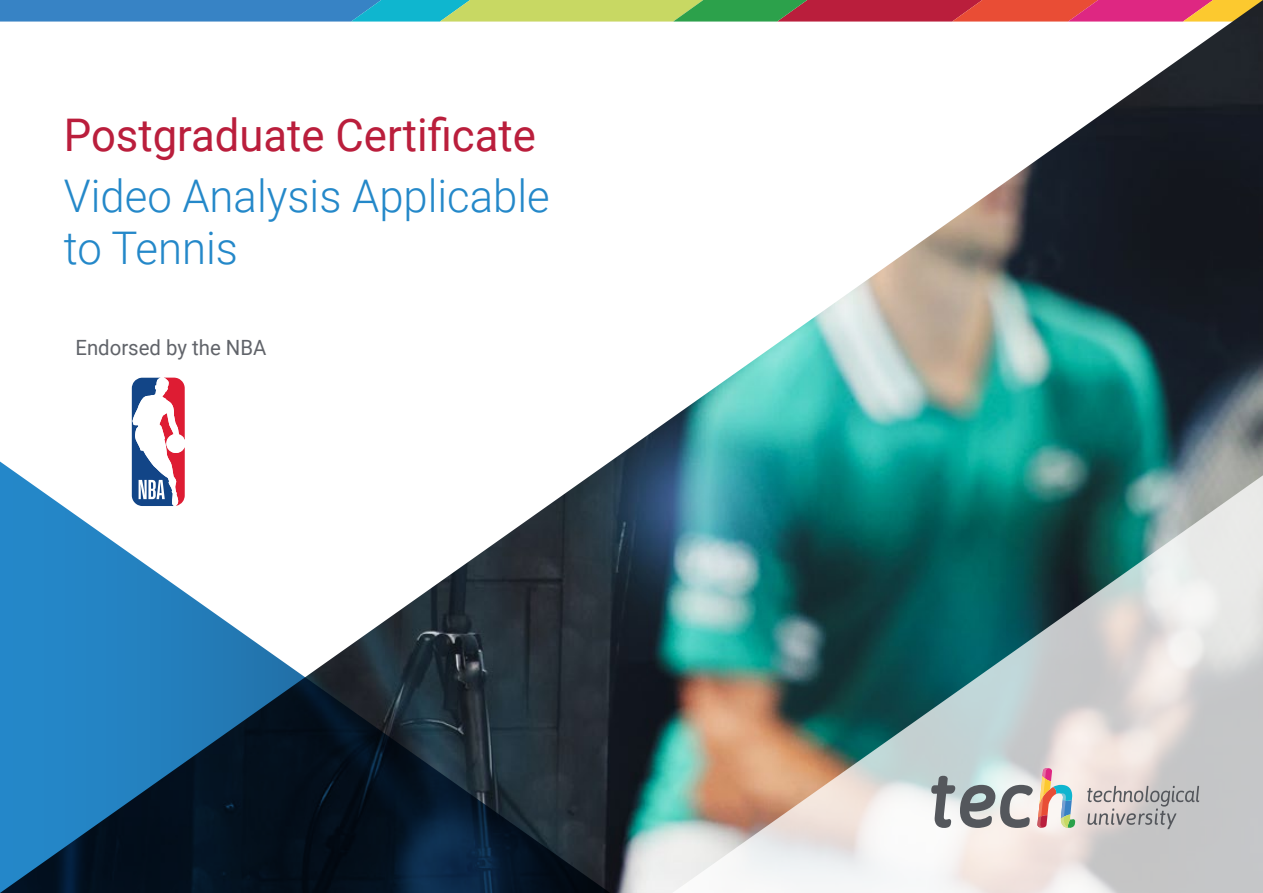
<style>
.page{position:relative;width:1263px;height:893px;background:#fff}
.page>*{position:absolute;margin:0;border:0;box-sizing:border-box;transform-origin:0 0}
.t1{font:300 45px/52.5px "Roboto";color:#2488c9}
.t2{font:45px "Roboto";color:#ba1e3c}
.t3{font:21px "Roboto";color:#61646a}
</style>
<div class="page">
<img style="left:0;top:0;width:1263px;height:893px">
<svg style="left:0;top:446px;width:640px;height:447px"></svg>
<img style="left:642px;top:454px;width:621px;height:439px">
<svg style="left:132px;top:378px;width:53px;height:128px"></svg>
<svg style="left:931px;top:768px;width:144px;height:60px"></svg>
<svg style="left:1087px;top:786px;width:112px;height:43px;background:#bbb7b7"></svg>
<p class="t2" style="left:64px;top:103px;width:474px">Postgraduate Certificate</p>
<p class="t1" style="left:64px;top:168px;width:487px">Video Analysis Applicable to Tennis</p>
<p class="t3" style="left:75px;top:332px;width:192px">Endorsed by the NBA</p>
</div>
